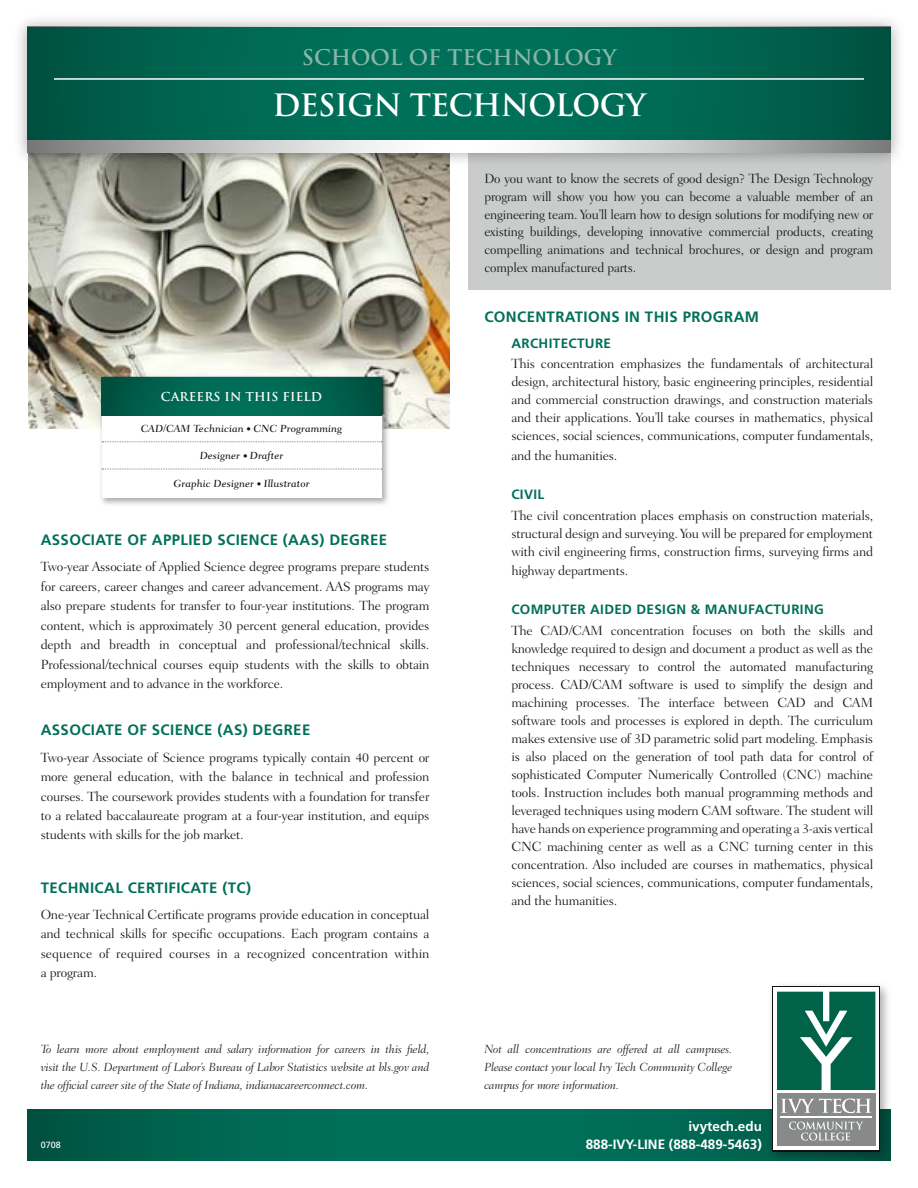
<style>
.page{position:relative;width:918px;height:1188px;background:#fff}
.page>*{position:absolute;margin:0;border:0;box-sizing:border-box;transform-origin:0 0}
.t1{font:700 30px "Trajan Pro";letter-spacing:-.02em;color:#fff}
.t2{font:700 21px "Trajan Pro";color:#8ab6a9}
.t3{font:700 15px "Frutiger";letter-spacing:.025em;color:#007059}
.t4{font:300 13.5px/18px "Fairfield LH";letter-spacing:-.015em;color:#121212;text-align:justify}
.t5{font:700 13.5px "Frutiger";letter-spacing:.025em;color:#007059}
.t6{font:700 13.5px "Frutiger";color:#fff}
.t7{font:italic 300 12px/18px "Fairfield LH";letter-spacing:-.015em;color:#121212;text-align:justify}
.t8{font:700 12px "Trajan Pro";letter-spacing:.015em;color:#fff}
.t9{font:500 10.5px "Fairfield LH Caption";color:#121212}
.t10{font:9px "Frutiger";color:#fff}
.s1{font-family:"Fairfield LH Light SC";font-weight:400;font-size:9px}
</style>
<div class="page">
<svg style="left:27px;top:1110px;width:740px;height:51px;background:#006852"></svg>
<div style="left:767px;top:981px;width:125px;height:182px;background:#121212;opacity:.35"></div>
<div style="left:772px;top:986px;width:108px;height:165px;background:linear-gradient(to right,#fefefe,#fefefe)"></div>
<svg style="left:777px;top:992px;width:98px;height:98px;background:#257862"></svg>
<div style="left:777px;top:1093px;width:98px;height:53px;background:#888a8a"></div>
<svg style="left:789px;top:1122px;width:74px;height:19px"></svg>
<svg style="left:781px;top:1099px;width:90px;height:14px"></svg>
<hr style="left:780px;top:1117px;width:92px;height:1px;background:#fff">
<div style="left:468px;top:148px;width:423px;height:142px;background:#c9cccb"></div>
<img style="left:28px;top:168px;width:422px;height:261px">
<div style="left:13px;top:13px;width:893px;height:155px;background:#121212;opacity:.35"></div>
<svg style="left:27px;top:139px;width:864px;height:14px"></svg>
<div style="left:99px;top:375px;width:291px;height:132px;background:#121212;opacity:.35"></div>
<div style="left:102px;top:378px;width:279px;height:120px;background:#fff"></div>
<svg style="left:102px;top:378px;width:279px;height:37px;background:#00634e"></svg>
<svg style="left:102px;top:442px;width:280px;height:1px"></svg>
<svg style="left:102px;top:469px;width:280px;height:1px"></svg>
<svg style="left:27px;top:27px;width:864px;height:112px;background:#006550"></svg>
<hr style="left:54px;top:78px;width:810px;height:2px;background:#fff">
<h2 class="t2" style="left:302px;top:45px;width:316px">SCHOOL OF TECHNOLOGY</h2>
<h1 class="t1" style="left:273px;top:86px;width:20px">DESI</h1>
<h1 class="t1" style="left:348px;top:86px;width:300px">GN TECHNOLOGY</h1>
<p class="t8" style="left:161px;top:389px;width:163px">CAREERS IN THIS FIELD</p>
<p class="t9" style="left:141px;top:423px;width:203px">CAD/CAM Technician <span class="s1">•</span> CNC Programming</p>
<p class="t9" style="left:200px;top:450px;width:85px">Designer <span class="s1">•</span> Drafter</p>
<p class="t9" style="left:173px;top:477px;width:138px">Graphic Designer <span class="s1">•</span> Illustrator</p>
<p class="t3" style="left:41px;top:531px;width:348px">ASSOCIATE OF APPLIED SCIENCE (AAS) DEGREE</p>
<p class="t4" style="left:41px;top:557px;width:390px;line-height:19.5px">Two-year Associate of Applied Science degree programs prepare students for careers, career changes and career advancement. AAS programs may also prepare students for transfer to four-year institutions. The program content, which is approximately 30 percent general education, provides depth and breadth in conceptual and professional/technical skills.<br>Professional/technical courses equip students with the skills to obtain employment and to advance in the workforce.</p>
<p class="t3" style="left:41px;top:721px;width:271px">ASSOCIATE OF SCIENCE (AS) DEGREE</p>
<p class="t4" style="left:41px;top:747px;width:390px;line-height:19.5px">Two-year Associate of Science programs typically contain 40 percent or more general education, with the balance in technical and profession courses. The coursework provides students with a foundation for transfer to a related baccalaureate program at a four-year institution, and equips students with skills for the job market.</p>
<p class="t3" style="left:41px;top:879px;width:212px">TECHNICAL CERTIFICATE (TC)</p>
<p class="t4" style="left:41px;top:905px;width:390px;line-height:19.5px">One-year Technical Certificate programs provide education in conceptual and technical skills for specific occupations. Each program contains a sequence of required courses in a recognized concentration within a program.</p>
<p class="t4" style="left:484px;top:169px;width:390px">Do you want to know the secrets of good design? The Design Technology program will show you how you can become a valuable member of an engineering team. You’ll learn how to design solutions for modifying new or existing buildings, developing innovative commercial products, creating compelling animations and technical brochures, or design and program complex manufactured parts.</p>
<p class="t3" style="left:484px;top:308px;width:11px">CONCENTRATIONS</p>
<p class="t3" style="left:625px;top:308px;width:30px">IN THIS</p>
<p class="t3" style="left:683px;top:308px;width:12px">PROGRA</p>
<p class="t3" style="left:745px;top:308px;width:16px">M</p>
<p class="t5" style="left:511px;top:335px;width:101px">ARCHITECTURE</p>
<p class="t4" style="left:511px;top:355px;width:363px">This concentration emphasizes the fundamentals of architectural design, architectural history, basic engineering principles, residential and commercial construction drawings, and construction materials and their applications. You’ll take courses in mathematics, physical sciences, social sciences, communications, computer fundamentals,</p>
<p class="t4" style="left:511px;top:446px;width:108px">and the humanities.</p>
<p class="t5" style="left:511px;top:486px;width:34px">CIVIL</p>
<p class="t4" style="left:511px;top:506px;width:363px">The civil concentration places emphasis on construction materials, structural design and surveying. You will be prepared for employment with civil engineering firms, construction firms, surveying firms and</p>
<p class="t4" style="left:511px;top:562px;width:118px">highway departments.</p>
<p class="t5" style="left:511px;top:601px;width:314px">COM PUTER AIDED DESIGN &amp; MANUFACTURING</p>
<p class="t4" style="left:511px;top:621px;width:363px">The CAD/CAM concentration focuses on both the skills and knowledge required to design and document a product as well as the techniques necessary to control the automated manufacturing process. CAD/CAM software is used to simplify the design and machining processes. The interface between CAD and CAM software tools and processes is explored in depth. The curriculum makes extensive use of 3D parametric solid part modeling. Emphasis is also placed on the generation of tool path data for control of sophisticated Computer Numerically Controlled (CNC) machine tools. Instruction includes both manual programming methods and leveraged techniques using modern CAM software. The student will have hands on experience programming and operating a 3-axis vertical CNC machining center as well as a CNC turning center in this concentration. Also included are courses in mathematics, physical sciences, social sciences, communications, computer fundamentals, and the humanities.</p>
<p class="t7" style="left:41px;top:1040px;width:390px">To learn more about employment and salary information for careers in this field, visit the U.S. Department of Labor’s Bureau of Labor Statistics website at bls.gov and the official career site of the State of Indiana, indianacareerconnect.com.</p>
<p class="t7" style="left:484px;top:1040px;width:249px">Not all concentrations are offered at all campuses.<br>Please contact your local Ivy Tech Community College campus for more information.</p>
<p class="t6" style="left:688px;top:1118px;width:75px">IVYTECH.EDU</p>
<p class="t10" style="left:41px;top:1140px;width:22px">0708</p>
<p class="t6" style="left:586px;top:1136px;width:178px">888-IVY-LINE (888-489-5463)</p>
</div>
